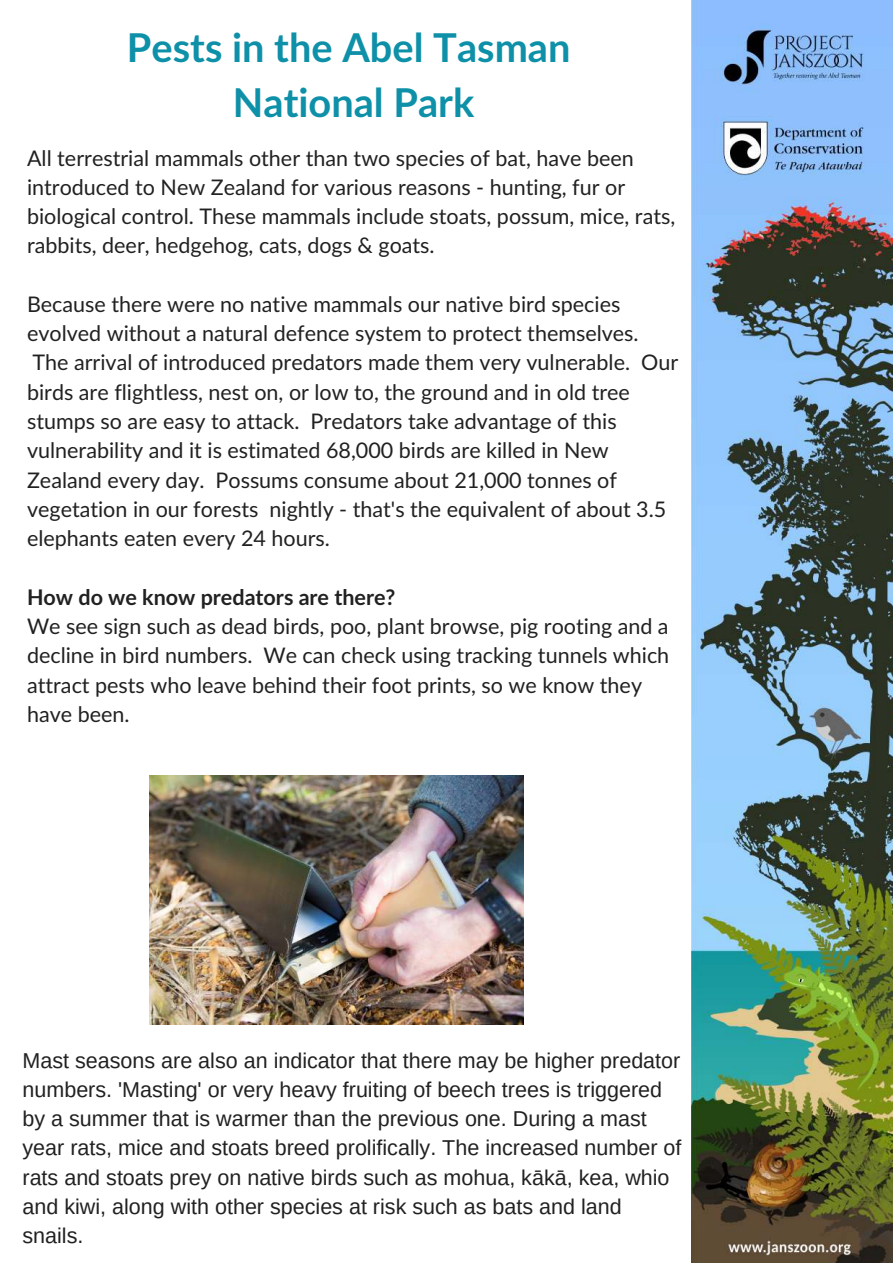
<style>
.page{position:relative;width:893px;height:1263px;background:#fff}
.page>*{position:absolute;margin:0;border:0;box-sizing:border-box;transform-origin:0 0}
.t1{font:700 39.75px/55.2px "Lato";color:#0d90a8;text-align:center}
.t2{font:21.45px/29.2px "Lato Latin";color:#212121}
.t3{font:21.45px/29.2px "Arimo";color:#212121}
.t4{font:700 21.45px "Lato";color:#212121}
</style>
<div class="page">
<img style="left:691px;top:0;width:202px;height:1263px">
<img style="left:150px;top:776px;width:374px;height:249px">
<h1 class="t1" style="left:127px;top:18px;width:445px">Pests in the Abel Tasman<br>National Park</h1>
<p class="t2" style="left:27px;top:143px;width:650px">All terrestrial mammals other than two species of bat, have been introduced to New Zealand for various reasons - hunting, fur or biological control. These mammals include stoats, possum, mice, rats, rabbits, deer, hedgehog, cats, dogs &amp; goats.</p>
<p class="t2" style="left:27px;top:289px;width:653px">Because there were no native mammals our native bird species evolved without a natural defence system to protect themselves.<br>The arrival of introduced predators made them very vulnerable. Our birds are flightless, nest on, or low to, the ground and in old tree stumps so are easy to attack. Predators take advantage of this vulnerability and it is estimated 68,000 birds are killed in New Zealand every day. Possums consume about 21,000 tonnes of vegetation in our forests nightly - that's the equivalent of about 3.5 elephants eaten every 24 hours.</p>
<p class="t4" style="left:27px;top:581px;width:370px">How do we know predators are there?</p>
<p class="t2" style="left:27px;top:611px;width:644px">We see sign such as dead birds, poo, plant browse, pig rooting and a decline in bird numbers. We can check using tracking tunnels which attract pests who leave behind their foot prints, so we know they have been.</p>
<p class="t3" style="left:23px;top:1046px;width:660px">Mast seasons are also an indicator that there may be higher predator numbers. 'Masting' or very heavy fruiting of beech trees is triggered by a summer that is warmer than the previous one. During a mast year rats, mice and stoats breed prolifically. The increased number of rats and stoats prey on native birds such as mohua, kākā, kea, whio and kiwi, along with other species at risk such as bats and land snails.</p>
</div>
